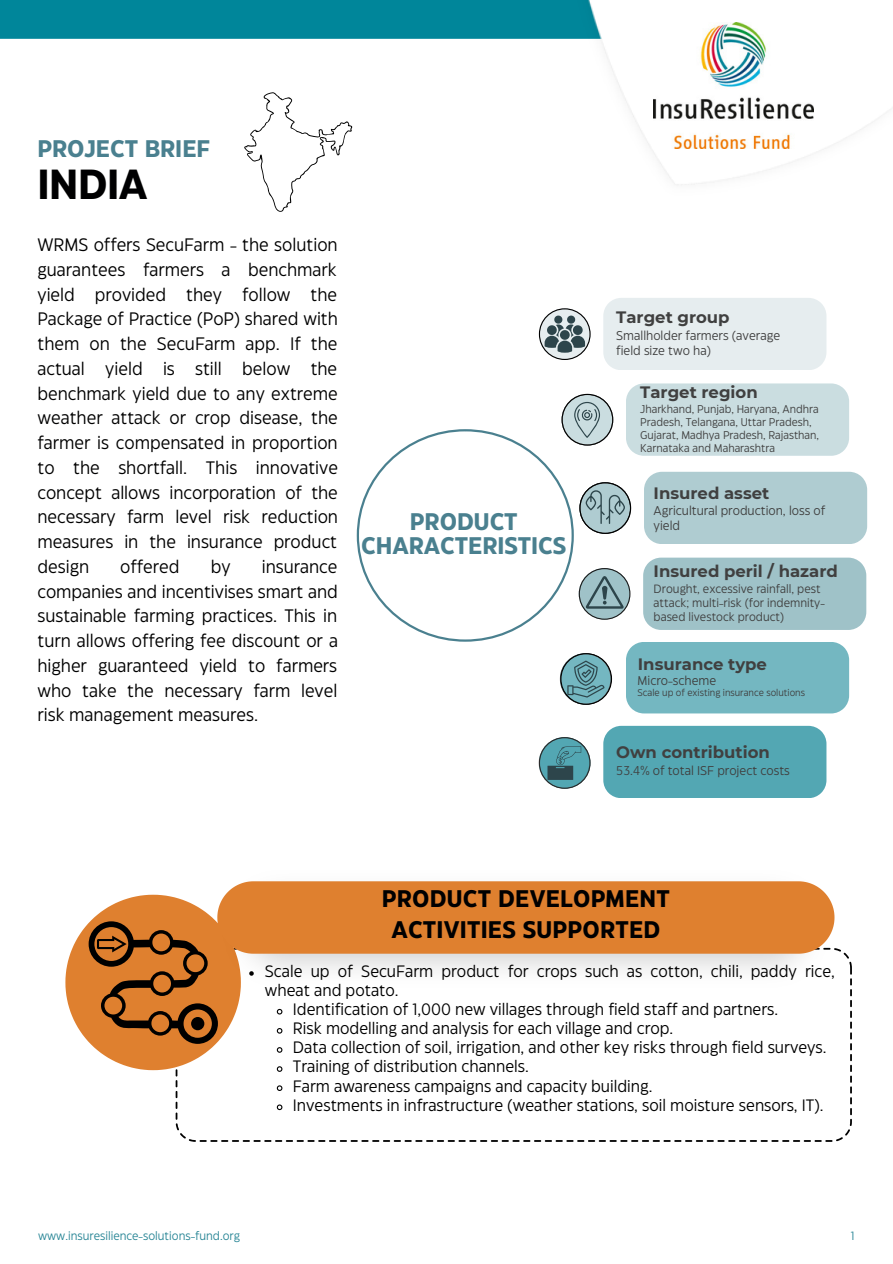
<style>
.page{position:relative;width:893px;height:1264px;background:#fff}
.page>*{position:absolute;margin:0;border:0;box-sizing:border-box;transform-origin:0 0}
.t1{font:700 42px "Eastman Grotesque";letter-spacing:-.01em;color:#000001}
.t2{font:700 24px/30.3px "Eastman Grotesque";letter-spacing:.01em;color:#000001;text-align:center}
.t3{font:700 24px/23.5px "Eastman Grotesque";color:#4a808f;text-align:center}
.t4{font:18px/24.8px "Eastman Grotesque";color:#000001;text-align:justify}
.t5{font:16.5px/19px "Eastman Grotesque";color:#000}
.t6{font:700 16.5px "Montserrat";color:#404040}
.t7{font:12.75px/14.9px "Eastman Grotesque";color:#404040}
.t8{font:12px/14px "Eastman Grotesque";color:#404040}
.t9{font:12px "Eastman Grotesque";color:#298696}
.t10{font:11.25px/13px "Eastman Grotesque";color:#404040}
.t11{font:9.75px "Eastman Grotesque";color:#404040}
</style>
<div class="page">
<svg style="left:176px;top:948px;width:675px;height:193px"></svg>
<img style="left:0;top:0;width:891px;height:185px">
<div style="left:644px;top:472px;width:223px;height:72px;background:#afccd1"></div>
<div style="left:626px;top:383px;width:223px;height:72px;background:#cadde0"></div>
<div style="left:603px;top:298px;width:223px;height:72px;background:#e6edef"></div>
<svg style="left:539px;top:308px;width:51px;height:52px"></svg>
<svg style="left:357px;top:429px;width:216px;height:212px"></svg>
<img style="left:653px;top:22px;width:160px;height:126px">
<div style="left:626px;top:642px;width:223px;height:71px;background:#74b7c1"></div>
<div style="left:643px;top:557px;width:223px;height:72px;background:#9fc2c8"></div>
<div style="left:603px;top:725px;width:223px;height:73px;background:#53a7b3"></div>
<svg style="left:561px;top:394px;width:52px;height:51px"></svg>
<svg style="left:560px;top:653px;width:52px;height:52px"></svg>
<svg style="left:538px;top:737px;width:52px;height:51px"></svg>
<svg style="left:244px;top:92px;width:108px;height:120px"></svg>
<svg style="left:65px;top:881px;width:769px;height:191px"></svg>
<svg style="left:276px;top:1084px;width:7px;height:7px"></svg>
<svg style="left:276px;top:1103px;width:7px;height:7px"></svg>
<svg style="left:578px;top:568px;width:52px;height:51px"></svg>
<svg style="left:579px;top:482px;width:52px;height:52px"></svg>
<p class="t3" style="left:37px;top:139px;width:174px">PROJECT BRIEF</p>
<p class="t1" style="left:37px;top:167px;width:112px">INDIA</p>
<p class="t4" style="left:37px;top:234px;width:302px">WRMS offers SecuFarm - the solution guarantees farmers a benchmark yield provided they follow the Package of Practice (PoP) shared with them on the SecuFarm app. If the actual yield is still below the benchmark yield due to any extreme weather attack or crop disease, the farmer is compensated in proportion to the shortfall. This innovative concept allows incorporation of the necessary farm level risk reduction measures in the insurance product design</p>
<p class="t4" style="left:120px;top:555px;width:61px">offered</p>
<p class="t4" style="left:211px;top:555px;width:21px">by</p>
<p class="t4" style="left:37px;top:555px;width:302px;text-indent:224px">insurance companies and incentivises smart and sustainable farming practices. This in turn allows offering fee discount or a higher guaranteed yield to farmers who take the necessary farm level risk management measures.</p>
<p class="t3" style="left:361px;top:511px;width:207px">PRODUCT<br>CHARACTERISTICS</p>
<p class="t6" style="left:616px;top:307px;width:115px">Target group</p>
<p class="t7" style="left:616px;top:328px;width:165px">Smallholder farmers (average field size two ha)</p>
<p class="t6" style="left:640px;top:382px;width:119px">Target region</p>
<p class="t10" style="left:640px;top:403px;width:180px">Jharkhand, Punjab, Haryana, Andhra Pradesh, Telangana, Uttar Pradesh, Gujarat, Madhya Pradesh, Rajasthan, Karnataka and Maharashtra</p>
<p class="t6" style="left:653px;top:482px;width:117px">Insured asset</p>
<p class="t7" style="left:653px;top:504px;width:173px">Agricultural production, loss of yield</p>
<p class="t6" style="left:653px;top:560px;width:186px">Insured peril / hazard</p>
<p class="t8" style="left:653px;top:582px;width:173px">Drought, excessive rainfall, pest attack; multi-risk (for indemnity&shy;based livestock product)</p>
<p class="t6" style="left:637px;top:654px;width:131px">Insurance type</p>
<p class="t7" style="left:637px;top:674px;width:80px">Micro-scheme</p>
<p class="t11" style="left:637px;top:689px;width:169px">Scale up of existing insurance solutions</p>
<p class="t6" style="left:616px;top:741px;width:155px">Own contribution</p>
<p class="t7" style="left:616px;top:763px;width:175px">53.4% of total ISF project costs</p>
<p class="t2" style="left:382px;top:885px;width:289px">PRODUCT DEVELOPMENT<br>ACTIVITIES SUPPORTED</p>
<p class="t5" style="left:265px;top:962px;width:571px">Scale up of SecuFarm product for crops such as cotton, chili, paddy rice, wheat and potato.</p>
<p class="t5" style="left:293px;top:1000px;width:486px">Identification of 1,000 new villages through field staff and partners.</p>
<p class="t5" style="left:293px;top:1019px;width:382px">Risk modelling and analysis for each village and crop.</p>
<p class="t5" style="left:293px;top:1039px;width:535px">Data collection of soil, irrigation, and other key risks through field surveys.</p>
<p class="t5" style="left:293px;top:1058px;width:237px">Training of distribution channels.</p>
<p class="t5" style="left:293px;top:1077px;width:361px">Farm awareness campaigns and capacity building.</p>
<p class="t5" style="left:293px;top:1096px;width:532px">Investments in infrastructure (weather stations, soil moisture sensors, IT).</p>
<p class="t9" style="left:38px;top:1230px;width:203px">www.insuresilience-solutions-fund.org</p>
<p class="t9" style="left:850px;top:1230px;width:5px">1</p>
</div>
